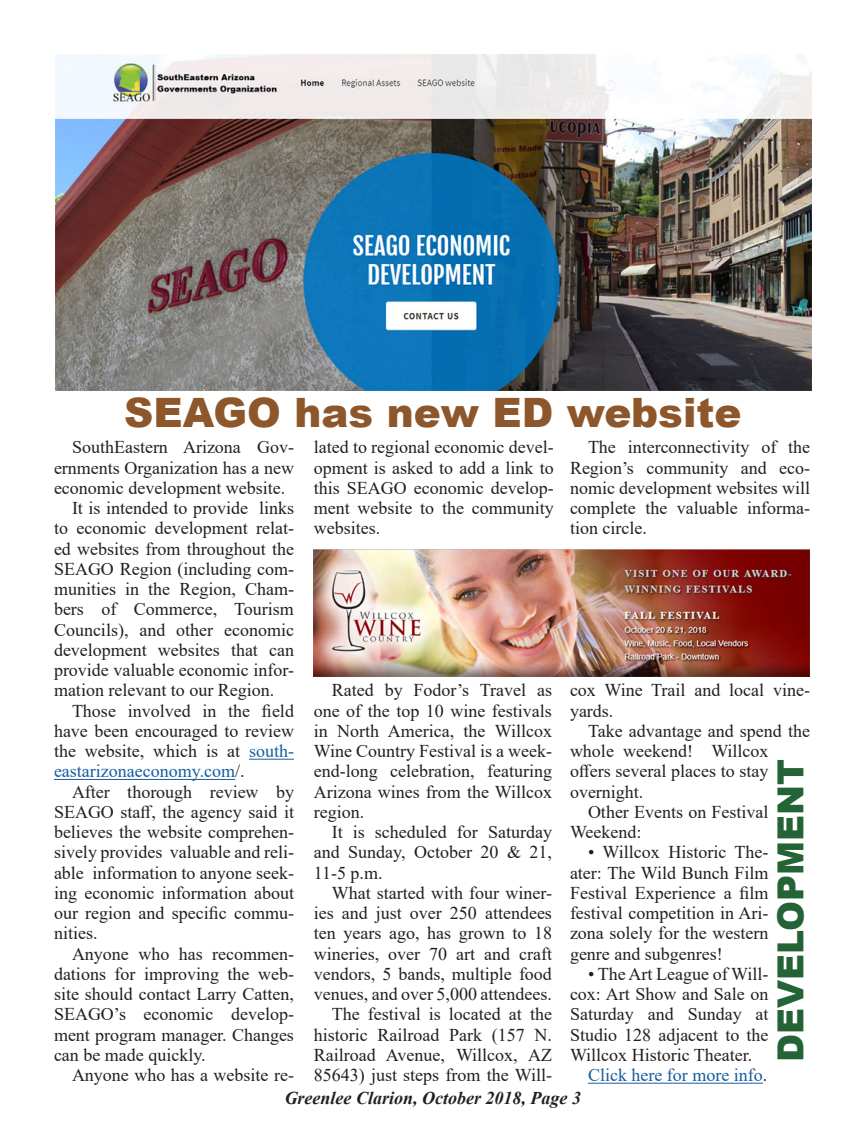
<style>
.page{position:relative;width:864px;height:1134px;background:#fff}
.page>*{position:absolute;margin:0;border:0;box-sizing:border-box;transform-origin:0 0}
.arial_27_centered{font:900 40.5px "Arial";color:#8e572b}
.Times_text_12_13_5{font:900 36px "Arial";color:#246335}
.Times_text_12_13_5-2{font:18px/20.2px "Times New Roman";color:#231f20;text-align:justify}
.t1{font:italic 700 18px "Times New Roman";color:#231f20}
.Times_text_12_13_5-3{font:18px "Times New Roman";color:#175d9e}
.s1{color:#175d9e}
.s2{color:#231f20}
</style>
<div class="page">
<img style="left:56px;top:54px;width:756px;height:336px">
<hr style="left:249px;top:759px;width:45px;height:1px;background:#175d9e">
<hr style="left:54px;top:779px;width:181px;height:1px;background:#175d9e">
<img style="left:314px;top:549px;width:495px;height:127px">
<hr style="left:588px;top:1083px;width:175px;height:1px;background:#175d9e">
<p class="arial_27_centered" style="left:124px;top:383px;width:619px">SEAGO has new ED website</p>
<p class="Times_text_12_13_5-2" style="left:570px;top:437px;width:242px;text-indent:18px">The interconnectivity of the Region’s community and eco&shy;nomic development websites will complete the valuable informa&shy;tion circle.</p>
<p class="Times_text_12_13_5-2" style="left:54px;top:437px;width:242px;text-indent:18px">SouthEastern Arizona Gov&shy;ernments Organization has a new economic development website.</p>
<p class="Times_text_12_13_5-2" style="left:54px;top:498px;width:242px;text-indent:18px">It is intended to provide links to economic development relat&shy;ed websites from throughout the SEAGO Region (including com&shy;munities in the Region, Cham&shy;bers of Commerce, Tourism Councils), and other economic development websites that can provide valuable economic infor&shy;mation relevant to our Region.</p>
<p class="Times_text_12_13_5-2" style="left:54px;top:700px;width:242px;text-indent:18px">Those involved in the field have been encouraged to review the website, which is at <span class="s1">south&shy;eastarizonaeconomy.com</span>/.</p>
<p class="Times_text_12_13_5-2" style="left:54px;top:781px;width:242px;text-indent:18px">After thorough review by SEAGO staff, the agency said it believes the website comprehen&shy;sively provides valuable and reli&shy;able information to anyone seek&shy;ing economic information about our region and specific commu&shy;nities.</p>
<p class="Times_text_12_13_5-2" style="left:54px;top:943px;width:242px;text-indent:18px">Anyone who has recommen&shy;dations for improving the web&shy;site should contact Larry Catten, SEAGO’s economic develop&shy;ment program manager. Changes can be made quickly.</p>
<p class="Times_text_12_13_5-2" style="left:72px;top:1065px;width:223px">Anyone who has a website re-</p>
<p class="Times_text_12_13_5-2" style="left:314px;top:437px;width:242px">lated to regional economic devel&shy;opment is asked to add a link to this SEAGO economic develop&shy;ment website to the community websites.</p>
<p class="Times_text_12_13_5-2" style="left:314px;top:680px;width:240px;text-indent:18px">Rated by Fodor’s Travel as one of the top 10 wine festivals in North America, the Willcox Wine Country Festival is a week&shy;end-long celebration, featuring Arizona wines from the Willcox region.</p>
<p class="Times_text_12_13_5-2" style="left:314px;top:822px;width:240px;text-indent:18px">It is scheduled for Saturday and Sunday, October 20 &amp; 21, 11-5 p.m.</p>
<p class="Times_text_12_13_5-2" style="left:314px;top:882px;width:240px;text-indent:18px">What started with four winer&shy;ies and just over 250 attendees ten years ago, has grown to 18 wineries, over 70 art and craft vendors, 5 bands, multiple food venues, and over 5,000 attendees.</p>
<p class="Times_text_12_13_5-2" style="left:314px;top:1004px;width:240px;text-indent:18px">The festival is located at the historic Railroad Park (157 N.<br>Railroad Avenue, Willcox, AZ 85643) just steps from the Will-</p>
<p class="Times_text_12_13_5-2" style="left:570px;top:680px;width:241px">cox Wine Trail and local vine&shy;yards.</p>
<p class="Times_text_12_13_5-2" style="left:570px;top:720px;width:242px;text-align:left;text-indent:18px">Take advantage and spend the whole weekend! Willcox offers several places to stay overnight.</p>
<p class="Times_text_12_13_5-2" style="left:570px;top:801px;width:200px;text-indent:18px">Other Events on Festival<br>Weekend:</p>
<p class="Times_text_12_13_5-2" style="left:570px;top:842px;width:200px;text-indent:18px">• Willcox Historic The&shy;ater: The Wild Bunch Film Festival Experience a film festival competition in Ari&shy;zona solely for the western genre and subgenres!</p>
<p class="Times_text_12_13_5-2" style="left:570px;top:963px;width:200px;text-indent:18px">• The Art League of Will&shy;cox: Art Show and Sale on Saturday and Sunday at Studio 128 adjacent to the Willcox Historic Theater.</p>
<p class="Times_text_12_13_5-3" style="left:588px;top:1063px;width:181px">Click here for more info<span class="s2">.</span></p>
<p class="Times_text_12_13_5" style="left:764px;top:1062px;width:305px;rotate:-90deg">DEVELOPMENT</p>
<p class="t1" style="left:285px;top:1086px;width:298px">Greenlee Clarion, October 2018, Page 3</p>
</div>
